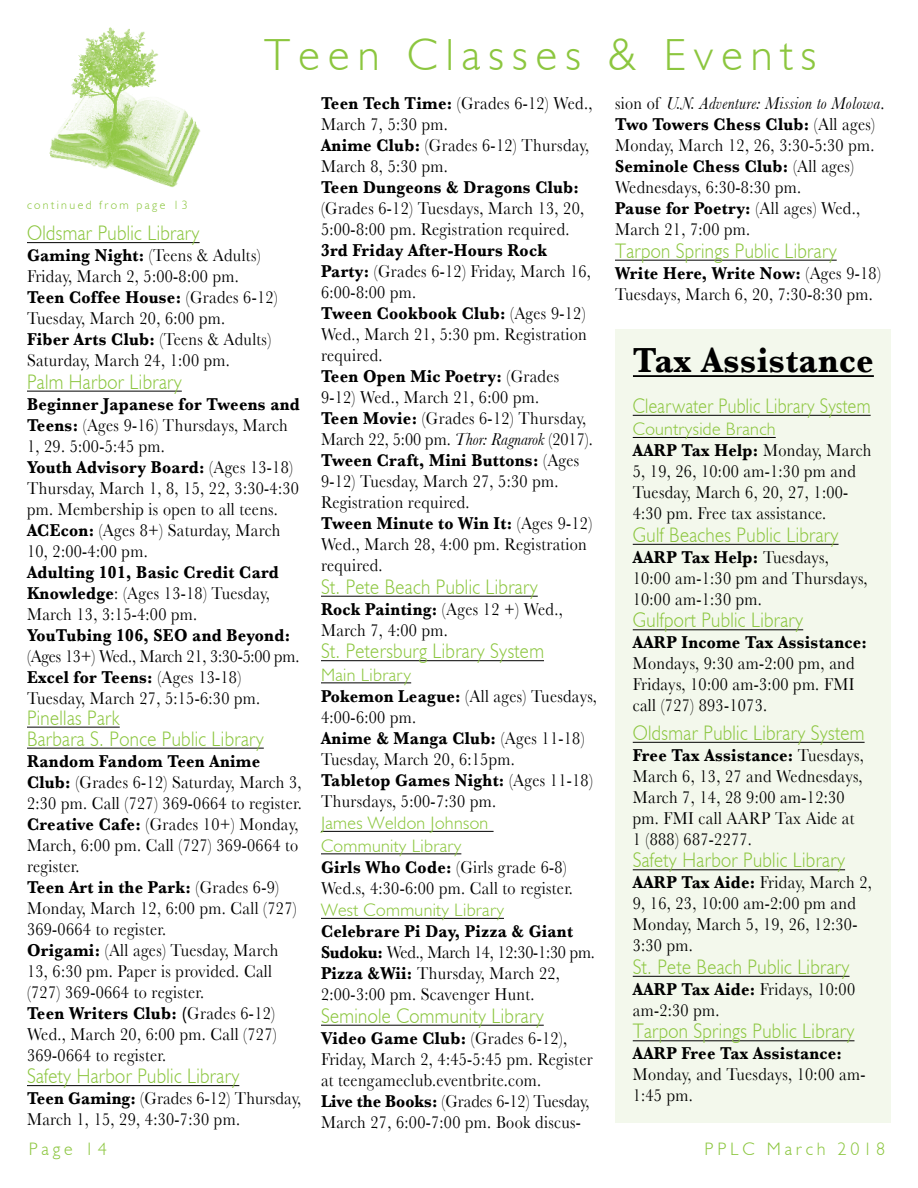
<style>
.page{position:relative;width:918px;height:1188px;background:#fff}
.page>*{position:absolute;margin:0;border:0;box-sizing:border-box;transform-origin:0 0}
.t1{font:300 45px "Humanist 521 BT";letter-spacing:.18em;color:#8cc63f}
.t2{font:700 36.45px "Baskerville";letter-spacing:.02em;color:#000;scale:.92 1}
.t3{font:300 21px/21px "Humanist 521 BT";letter-spacing:.02em;color:#8cc63f;scale:.9 1}
.t4{font:300 21px "Humanist 521 BT";letter-spacing:.02em;color:#8cc63f;scale:.85 1}
.t5{font:18px/21px "Baskerville";letter-spacing:.02em;color:#000;scale:.9 1}
.t6{font:700 18px "Baskerville";letter-spacing:.02em;color:#000;scale:.9 1}
.t7{font:300 18px/22.5px "Humanist 521 BT";letter-spacing:.02em;color:#8cc63f}
.t8{font:18px/21px "Baskerville";letter-spacing:-.01em;color:#000;scale:.9 1}
.t9{font:300 18px "Humanist 521 BT";letter-spacing:.21em;color:#8cc63f}
.t10{font:300 12px "Humanist 521 BT";letter-spacing:.2em;color:#8cc63f}
.s1{font-weight:700}
.s2{font-style:italic}
</style>
<div class="page">
<hr style="left:27px;top:242px;width:173px;height:1px;background:#000">
<hr style="left:27px;top:391px;width:155px;height:1px;background:#000">
<hr style="left:27px;top:727px;width:93px;height:1px;background:#000">
<hr style="left:27px;top:748px;width:237px;height:1px;background:#000">
<hr style="left:27px;top:1085px;width:212px;height:1px;background:#000">
<hr style="left:321px;top:596px;width:217px;height:1px;background:#000">
<hr style="left:321px;top:660px;width:223px;height:1px;background:#000">
<hr style="left:321px;top:683px;width:90px;height:1px;background:#000">
<hr style="left:321px;top:831px;width:173px;height:1px;background:#000">
<hr style="left:321px;top:854px;width:140px;height:1px;background:#000">
<hr style="left:321px;top:918px;width:183px;height:1px;background:#000">
<hr style="left:321px;top:1025px;width:223px;height:1px;background:#000">
<img style="left:49px;top:27px;width:151px;height:160px">
<div style="left:616px;top:329px;width:275px;height:794px;background:#f3f8ec"></div>
<hr style="left:633px;top:375px;width:241px;height:2px;background:#000">
<hr style="left:633px;top:415px;width:238px;height:1px;background:#000">
<hr style="left:633px;top:437px;width:143px;height:1px;background:#000">
<hr style="left:633px;top:544px;width:206px;height:1px;background:#000">
<hr style="left:633px;top:629px;width:170px;height:1px;background:#000">
<hr style="left:633px;top:742px;width:232px;height:1px;background:#000">
<hr style="left:633px;top:869px;width:212px;height:1px;background:#000">
<hr style="left:633px;top:976px;width:217px;height:1px;background:#000">
<hr style="left:633px;top:1040px;width:221px;height:1px;background:#000">
<hr style="left:615px;top:260px;width:222px;height:1px;background:#000">
<h1 class="t1" style="left:264px;top:27px;width:554px">Teen Classes &amp; Events</h1>
<p class="t10" style="left:27px;top:197px;width:162px">continued from page 13</p>
<p class="t3" style="left:27px;top:222px;width:193px">Oldsmar Public Library</p>
<p class="t5" style="left:27px;top:245px;width:280px"><span class="s1">Gaming Night:</span> (Teens &amp; Adults)<br>Friday, March 2, 5:00-8:00 pm.<br><span class="s1">Teen Coffee House:</span> (Grades 6-12)<br>Tuesday, March 20, 6:00 pm.<br><span class="s1">Fiber Arts Club:</span> (Teens &amp; Adults)<br>Saturday, March 24, 1:00 pm.</p>
<p class="t3" style="left:27px;top:371px;width:173px">Palm Harbor Library</p>
<p class="t5" style="left:27px;top:393px;width:305px"><span class="s1">Beginner Japanese for Tweens and<br>Teens:</span> (Ages 9-16) Thursdays, March<br>1, 29. 5:00-5:45 pm.<br><span class="s1">Youth Advisory Board:</span> (Ages 13-18)<br>Thursday, March 1, 8, 15, 22, 3:30-4:30 pm. Membership is open to all teens.<br><span class="s1">ACEcon:</span> (Ages 8+) Saturday, March<br>10, 2:00-4:00 pm.</p>
<p class="t5" style="left:27px;top:561px;width:281px"><span class="s1">Adulting 101, Basic Credit Card<br>Knowledge</span>: (Ages 13-18) Tuesday,<br>March 13, 3:15-4:00 pm.</p>
<p class="t6" style="left:27px;top:624px;width:294px">YouTubing 106, SEO and Beyond:</p>
<p class="t8" style="left:27px;top:645px;width:304px">(Ages 13+) Wed., March 21, 3:30-5:00 pm.<br><span class="s1">Excel for Teens:</span> (Ages 13-18)<br>Tuesday, March 27, 5:15-6:30 pm.</p>
<p class="t3" style="left:27px;top:707px;width:265px">Pinellas Park<br>Barbara S. Ponce Public Library</p>
<p class="t5" style="left:27px;top:750px;width:307px"><span class="s1">Random Fandom Teen Anime<br>Club:</span> (Grades 6-12) Saturday, March 3,<br>2:30 pm. Call (727) 369-0664 to register.<br><span class="s1">Creative Cafe:</span> (Grades 10+) Monday,<br>March, 6:00 pm. Call (727) 369-0664 to register.<br><span class="s1">Teen Art in the Park:</span> (Grades 6-9)<br>Monday, March 12, 6:00 pm. Call (727)<br>369-0664 to register.<br><span class="s1">Origami:</span> (All ages) Tuesday, March<br>13, 6:30 pm. Paper is provided. Call (727) 369-0664 to register.<br><span class="s1">Teen Writers Club: (</span>Grades 6-12)<br>Wed., March 20, 6:00 pm. Call (727)<br>369-0664 to register.</p>
<p class="t3" style="left:27px;top:1065px;width:237px">Safety Harbor Public Library</p>
<p class="t5" style="left:27px;top:1088px;width:306px"><span class="s1">Teen Gaming:</span> (Grades 6-12) Thursday,<br>March 1, 15, 29, 4:30-7:30 pm.</p>
<p class="t5" style="left:321px;top:93px;width:303px"><span class="s1">Teen Tech Time:</span> (Grades 6-12) Wed.,<br>March 7, 5:30 pm.<br><span class="s1">Anime Club:</span> (Grades 6-12) Thursday,<br>March 8, 5:30 pm.</p>
<p class="t6" style="left:321px;top:177px;width:288px">Teen Dungeons &amp; Dragons Club:</p>
<p class="t5" style="left:321px;top:198px;width:294px">(Grades 6-12) Tuesdays, March 13, 20,<br>5:00-8:00 pm. Registration required.</p>
<p class="t5" style="left:321px;top:240px;width:303px"><span class="s1">3rd Friday After-Hours Rock<br>Party:</span> (Grades 6-12) Friday, March 16,<br>6:00-8:00 pm.<br><span class="s1">Tween Cookbook Club:</span> (Ages 9-12)<br>Wed., March 21, 5:30 pm. Registration required.<br><span class="s1">Teen Open Mic Poetry:</span> (Grades<br>9-12) Wed., March 21, 6:00 pm.<br><span class="s1">Teen Movie:</span> (Grades 6-12) Thursday,<br>March 22, 5:00 pm. <span class="s2">Thor: Ragnarok</span> (2017).<br><span class="s1">Tween Craft, Mini Buttons:</span> (Ages<br>9-12) Tuesday, March 27, 5:30 pm.<br>Registration required.<br><span class="s1">Tween Minute to Win It:</span> (Ages 9-12)<br>Wed., March 28, 4:00 pm. Registration required.</p>
<p class="t3" style="left:321px;top:576px;width:242px">St. Pete Beach Public Library</p>
<p class="t5" style="left:321px;top:598px;width:270px"><span class="s1">Rock Painting:</span> (Ages 12 +) Wed.,<br>March 7, 4:00 pm.</p>
<p class="t3" style="left:321px;top:640px;width:249px">St. Petersburg Library System</p>
<p class="t7" style="left:321px;top:663px;width:92px">Main Library</p>
<p class="t5" style="left:321px;top:685px;width:308px"><span class="s1">Pokemon League:</span> (All ages) Tuesdays,<br>4:00-6:00 pm.<br><span class="s1">Anime &amp; Manga Club:</span> (Ages 11-18)<br>Tuesday, March 20, 6:15pm.<br><span class="s1">Tabletop Games Night:</span> (Ages 11-18)<br>Thursdays, 5:00-7:30 pm.</p>
<p class="t7" style="left:321px;top:812px;width:169px">James Weldon Johnson<br>Community Library</p>
<p class="t5" style="left:321px;top:856px;width:281px"><span class="s1">Girls Who Code:</span> (Girls grade 6-8)<br>Wed.s, 4:30-6:00 pm. Call to register.</p>
<p class="t7" style="left:321px;top:899px;width:184px">West Community Library</p>
<p class="t5" style="left:321px;top:921px;width:306px"><span class="s1">Celebrare Pi Day, Pizza &amp; Giant Sudoku:</span> Wed., March 14, 12:30-1:30 pm.<br><span class="s1">Pizza &amp;Wii:</span> Thursday, March 22, 2:00-3:00 pm. Scavenger Hunt.</p>
<p class="t3" style="left:321px;top:1005px;width:249px">Seminole Community Library</p>
<p class="t5" style="left:321px;top:1027px;width:303px"><span class="s1">Video Game Club:</span> (Grades 6-12), Friday, March 2, 4:45-5:45 pm. Register at teengameclub.eventbrite.com.<br><span class="s1">Live the Books:</span> (Grades 6-12) Tuesday, March 27, 6:00-7:00 pm. Book discus-</p>
<p class="t5" style="left:615px;top:93px;width:301px">sion of <span class="s2">U.N. Adventure: Mission to Molowa</span>.<br><span class="s1">Two Towers Chess Club:</span> (All ages)<br>Monday, March 12, 26, 3:30-5:30 pm.<br><span class="s1">Seminole Chess Club:</span> (All ages)<br>Wednesdays, 6:30-8:30 pm.<br><span class="s1">Pause for Poetry:</span> (All ages) Wed.,<br>March 21, 7:00 pm.</p>
<p class="t3" style="left:615px;top:240px;width:248px">Tarpon Springs Public Library</p>
<p class="t5" style="left:615px;top:262px;width:297px"><span class="s1">Write Here, Write Now:</span> (Ages 9-18)<br>Tuesdays, March 6, 20, 7:30-8:30 pm.</p>
<h2 class="t2" style="left:633px;top:339px;width:263px">Tax Assistance</h2>
<p class="t4" style="left:633px;top:393px;width:281px">Clearwater Public Library System</p>
<p class="t7" style="left:633px;top:418px;width:144px">Countryside Branch</p>
<p class="t5" style="left:633px;top:440px;width:267px"><span class="s1">AARP Tax Help:</span> Monday, March<br>5, 19, 26, 10:00 am-1:30 pm and<br>Tuesday, March 6, 20, 27, 1:00-<br>4:30 pm. Free tax assistance.</p>
<p class="t3" style="left:633px;top:524px;width:230px">Gulf Beaches Public Library</p>
<p class="t5" style="left:633px;top:546px;width:262px"><span class="s1">AARP Tax Help:</span> Tuesdays,<br>10:00 am-1:30 pm and Thursdays,<br>10:00 am-1:30 pm.</p>
<p class="t3" style="left:633px;top:609px;width:191px">Gulfport Public Library</p>
<p class="t6" style="left:633px;top:632px;width:262px">AARP Income Tax Assistance:</p>
<p class="t5" style="left:633px;top:653px;width:248px;text-align:justify">Mondays, 9:30 am-2:00 pm, and Fridays, 10:00 am-3:00 pm. FMI call (727) 893-1073.</p>
<p class="t3" style="left:633px;top:722px;width:259px">Oldsmar Public Library System</p>
<p class="t5" style="left:633px;top:744px;width:258px"><span class="s1">Free Tax Assistance:</span> Tuesdays,<br>March 6, 13, 27 and Wednesdays,<br>March 7, 14, 28 9:00 am-12:30 pm. FMI call AARP Tax Aide at<br>1 (888) 687-2277.</p>
<p class="t3" style="left:633px;top:849px;width:237px">Safety Harbor Public Library</p>
<p class="t5" style="left:633px;top:872px;width:267px"><span class="s1">AARP Tax Aide:</span> Friday, March 2,<br>9, 16, 23, 10:00 am-2:00 pm and<br>Monday, March 5, 19, 26, 12:30-<br>3:30 pm.</p>
<p class="t3" style="left:633px;top:956px;width:242px">St. Pete Beach Public Library</p>
<p class="t5" style="left:633px;top:978px;width:249px"><span class="s1">AARP Tax Aide:</span> Fridays, 10:00 am-2:30 pm.</p>
<p class="t3" style="left:633px;top:1020px;width:248px">Tarpon Springs Public Library</p>
<p class="t6" style="left:633px;top:1043px;width:234px">AARP Free Tax Assistance:</p>
<p class="t5" style="left:633px;top:1064px;width:260px">Monday, and Tuesdays, 10:00 am-<br>1:45 pm.</p>
<p class="t7" style="left:29px;top:1137px;width:79px">Page 14</p>
<p class="t9" style="left:705px;top:1138px;width:182px">PPLC March 2018</p>
</div>
